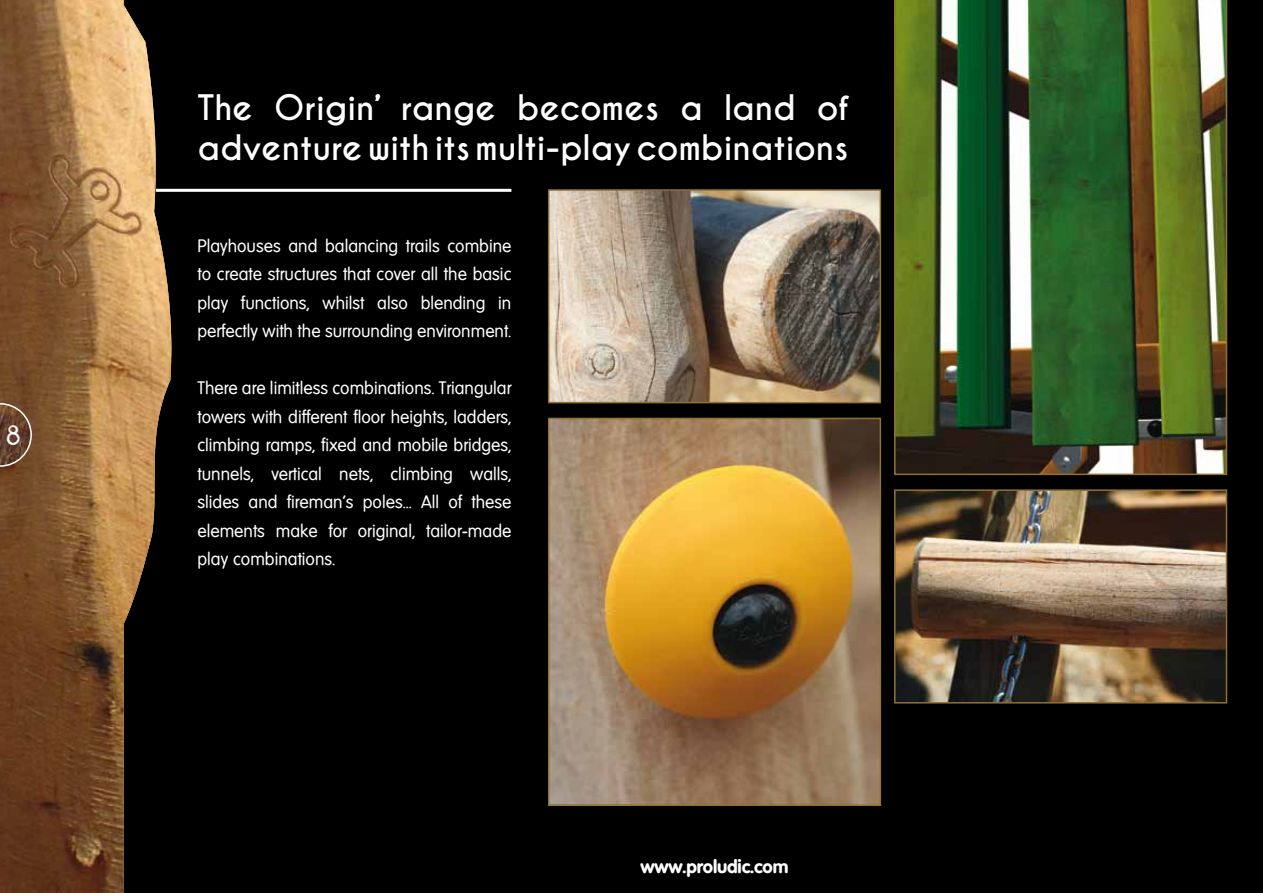
<style>
.page{position:relative;width:1263px;height:893px;background:#fff}
.page>*{position:absolute;margin:0;border:0;box-sizing:border-box;transform-origin:0 0}
.t1{font:700 33px/40.5px "Caviar Dreams";color:#fff}
.t2{font:22.5px "Janda Safeand Sound";color:#fff}
.t3{font:700 18px "Volkswagen";letter-spacing:-.01em;color:#fff}
.t4{font:17.25px/28.5px "Volkswagen";color:#fff;text-align:justify}
</style>
<div class="page">
<div style="left:174px;top:0;width:1089px;height:893px;background:#000"></div>
<hr style="left:156px;top:189px;width:355px;height:3px;background:#fff">
<img style="left:551px;top:192px;width:327px;height:208px">
<div style="left:548px;top:189px;width:333px;height:214px;border:2px solid #8f7232"></div>
<img style="left:897px;top:492px;width:327px;height:208px">
<div style="left:894px;top:489px;width:333px;height:214px;border:2px solid #8f7232"></div>
<img style="left:894px;top:0;width:333px;height:475px">
<img style="left:551px;top:421px;width:327px;height:382px">
<div style="left:548px;top:418px;width:333px;height:388px;border:2px solid #8f7232"></div>
<img style="left:0;top:0;width:174px;height:893px">
<svg style="left:0;top:403px;width:32px;height:64px;background:#714f3b"></svg>
<h2 class="t2" style="left:7px;top:420px;width:15px">8</h2>
<h1 class="t1" style="left:197px;top:88px;width:652px">The Origin’ range becomes a land of adventure with its multi-play combinations</h1>
<p class="t4" style="left:197px;top:231px;width:315px">Playhouses and balancing trails combine to create structures that cover all the basic play functions, whilst also blending in perfectly with the surrounding environment.</p>
<p class="t4" style="left:197px;top:374px;width:315px">There are limitless combinations. Triangular towers with different floor heights, ladders, climbing ramps, fixed and mobile bridges, tunnels, vertical nets, climbing walls, slides and fireman’s poles... All of these elements make for original, tailor-made play combinations.</p>
<p class="t3" style="left:641px;top:856px;width:149px">www.proludic.com</p>
</div>
